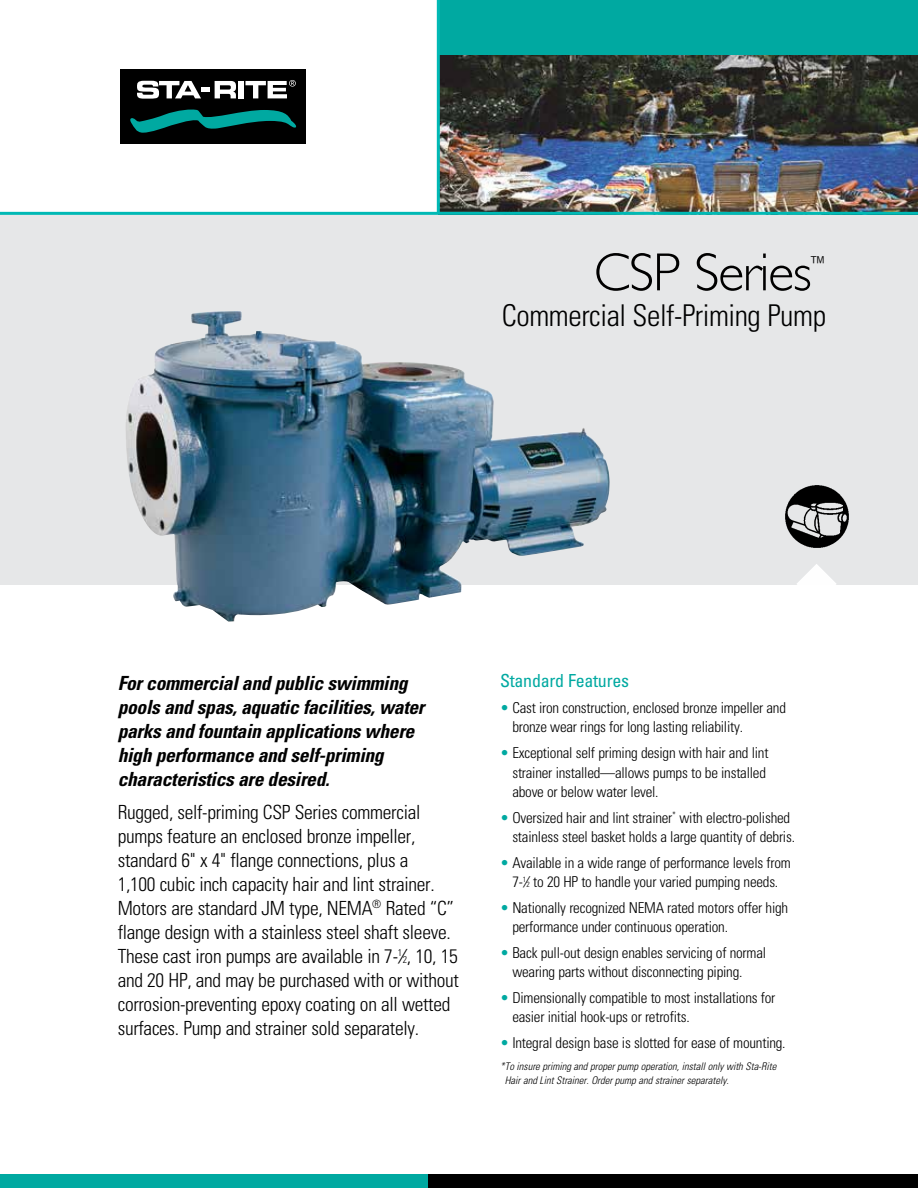
<style>
.page{position:relative;width:918px;height:1188px;background:#fff}
.page>*{position:absolute;margin:0;border:0;box-sizing:border-box;transform-origin:0 0}
.t1{font:300 54px "Gill Sans Std";letter-spacing:-.025em;color:#000}
.t2{font:300 condensed 30px "Univers LT Std";letter-spacing:-.015em;color:#000}
.t3{font:300 condensed 19.5px/24px "Univers LT Std";letter-spacing:-.015em;color:#000}
.t4{font:italic 700 condensed 19.5px/24px "Univers LT Std";letter-spacing:-.015em;color:#000}
.t5{font:condensed 18px "Univers LT Std";letter-spacing:-.015em;color:#00a9a1}
.t6{font:300 18px "Gill Sans Std";color:#000}
.t7{font:300 condensed 15px/19.5px "Univers LT Std";letter-spacing:-.015em;color:#000}
.t8{font:italic 300 condensed 10.5px/13.5px "Univers LT Std";color:#000}
.s1{font-size:9.75px}
.s2{color:#00a9a1}
.s3{font-size:7.5px}
</style>
<div class="page">
<div style="left:0;top:214px;width:918px;height:371px;background:#e6e7e8"></div>
<img style="left:126px;top:311px;width:484px;height:311px">
<svg style="left:797px;top:564px;width:39px;height:21px"></svg>
<img style="left:440px;top:55px;width:478px;height:157px">
<div style="left:438px;top:0;width:480px;height:55px;background:#00a9a1"></div>
<hr style="left:0;top:212px;width:918px;height:3px;background:#00b9b5">
<div style="left:121px;top:69px;width:185px;height:75px;background:#000"></div>
<svg style="left:137px;top:81px;width:99px;height:18px"></svg>
<div style="left:239px;top:81px;width:5px;height:17px;background:#fff"></div>
<svg style="left:245px;top:80px;width:51px;height:18px"></svg>
<svg style="left:130px;top:109px;width:167px;height:24px"></svg>
<hr style="left:437px;top:0;width:3px;height:213px;background:#00b9b5">
<img style="left:785px;top:485px;width:64px;height:63px">
<div style="left:0;top:1174px;width:433px;height:14px;background:#00a9a1"></div>
<div style="left:429px;top:1174px;width:489px;height:14px;background:#000"></div>
<h1 class="t1" style="left:594px;top:242px;width:220px">CSP Series</h1>
<p class="t6" style="left:809px;top:253px;width:18px">™</p>
<h2 class="t2" style="left:502px;top:298px;width:326px">Commercial Self-Priming Pump</h2>
<h3 class="t4" style="left:118px;top:671px;width:308px">For commercial and public swimming pools and spas, aquatic facilities, water parks and fountain applications where high performance and self-priming characteristics are desired.</h3>
<p class="t3" style="left:118px;top:800px;width:343px">Rugged, self-priming CSP Series commercial pumps feature an enclosed bronze impeller, standard 6" x 4" flange connections, plus a<br>1,100 cubic inch capacity hair and lint strainer.<br>Motors are standard JM type, NEMA<sup>®</sup> Rated “C” flange design with a stainless steel shaft sleeve.<br>These cast iron pumps are available in 7-<sup>1</sup>⁄<span class="s1">2</span>, 10, 15 and 20 HP, and may be purchased with or without corrosion-preventing epoxy coating on all wetted surfaces. Pump and strainer sold separately.</p>
<p class="t5" style="left:500px;top:670px;width:131px">Standard Features</p>
<p class="t7" style="left:512px;top:698px;width:275px;text-indent:-12px"><span class="s2">•</span> Cast iron construction, enclosed bronze impeller and bronze wear rings for long lasting reliability.</p>
<p class="t7" style="left:512px;top:743px;width:258px;text-indent:-12px"><span class="s2">•</span> Exceptional self priming design with hair and lint strainer installed—allows pumps to be installed above or below water level.</p>
<p class="t7" style="left:512px;top:808px;width:284px;text-indent:-12px"><span class="s2">•</span> Oversized hair and lint strainer<sup>*</sup> with electro-polished stainless steel basket holds a large quantity of debris.</p>
<p class="t7" style="left:500px;top:853px;width:292px;text-align:center"><span class="s2">•</span> Available in a wide range of performance levels from<br>7-<sup>1</sup>⁄<span class="s3">2</span> to 20 HP to handle your varied pumping needs.</p>
<p class="t7" style="left:512px;top:898px;width:277px;text-indent:-12px"><span class="s2">•</span> Nationally recognized NEMA rated motors offer high performance under continuous operation.</p>
<p class="t7" style="left:512px;top:943px;width:255px;text-indent:-12px"><span class="s2">•</span> Back pull-out design enables servicing of normal wearing parts without disconnecting piping.</p>
<p class="t7" style="left:512px;top:988px;width:265px;text-indent:-12px"><span class="s2">•</span> Dimensionally compatible to most installations for easier initial hook-ups or retrofits.</p>
<p class="t7" style="left:500px;top:1033px;width:287px"><span class="s2">•</span> Integral design base is slotted for ease of mounting.</p>
<p class="t8" style="left:505px;top:1060px;width:273px;text-indent:-5px">*To insure priming and proper pump operation, install only with Sta-Rite<br>Hair and Lint Strainer. Order pump and strainer separately.</p>
</div>
